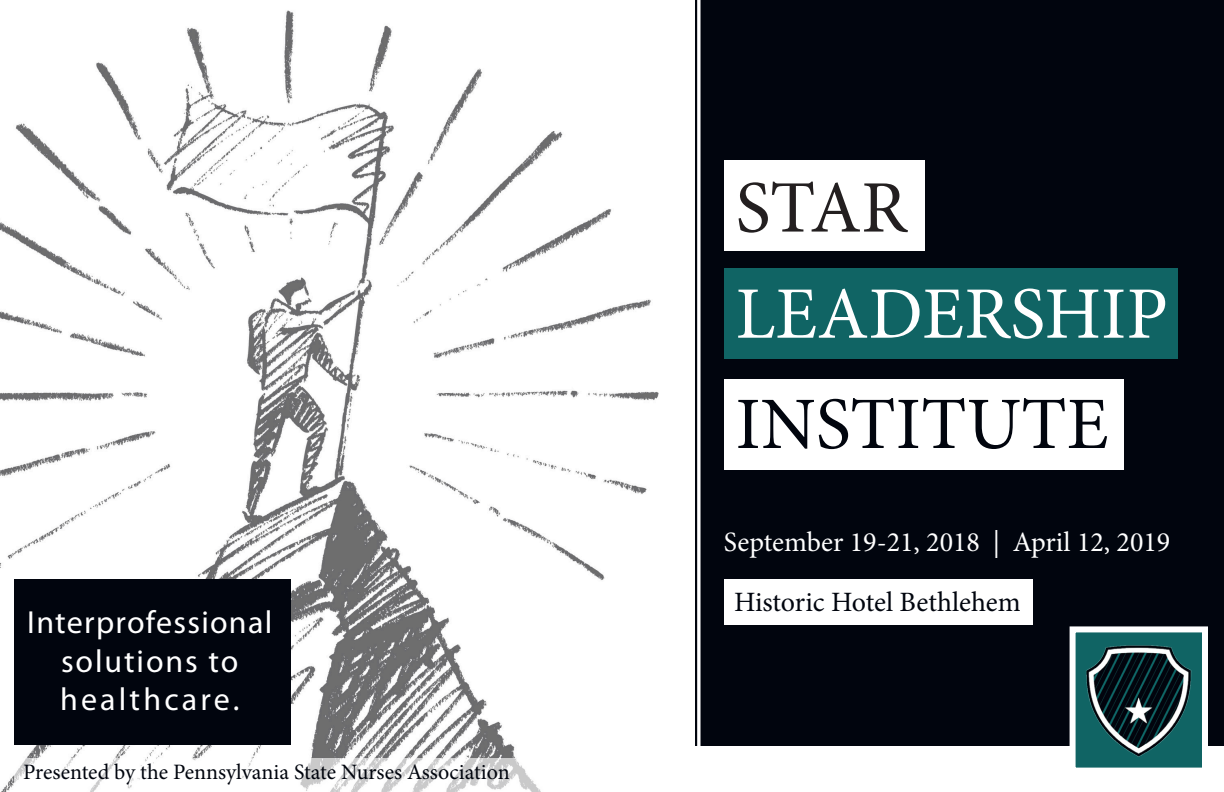
<style>
.page{position:relative;width:1224px;height:792px;background:#fff}
.page>*{position:absolute;margin:0;border:0;box-sizing:border-box;transform-origin:0 0}
.t1{font:74px "Minion Pro";color:#fff}
.t2{font:74px "Minion Pro";color:#01050e}
.t3{font:74px "Minion Pro";color:#231f20}
.t4{font:32px/38.4px "Myriad Pro";letter-spacing:.055em;color:#fff;text-align:center}
.t5{font:32px "Myriad Pro";letter-spacing:.1em;color:#fff}
.t6{font:28px "Minion Pro";color:#fff}
.t7{font:28px "Minion Pro";letter-spacing:-.005em;color:#01050e}
.t8{font:22px "Minion Pro";color:#01050e}
</style>
<div class="page">
<img style="left:0;top:0;width:696px;height:792px">
<svg style="left:14px;top:758px;width:663px;height:34px"></svg>
<div style="left:696px;top:0;width:528px;height:746px;background:#01050e"></div>
<div style="left:724px;top:160px;width:200px;height:91px;background:#fff"></div>
<div style="left:724px;top:268px;width:454px;height:91px;background:#106464"></div>
<div style="left:724px;top:379px;width:399px;height:90px;background:#fff"></div>
<div style="left:14px;top:580px;width:277px;height:165px;background:#01050e"></div>
<svg style="left:697px;top:0;width:4px;height:746px;background:#d4d5d6"></svg>
<hr style="left:691px;top:0;width:3px;height:792px;background:#fff">
<div style="left:724px;top:580px;width:308px;height:45px;background:#fff"></div>
<div style="left:1070px;top:626px;width:138px;height:148px;background:#106464;border:6px solid #fff"></div>
<img style="left:1086px;top:645px;width:106px;height:112px">
<p class="t4" style="left:27px;top:603px;width:247px">Interprofessional solutions to</p>
<p class="t5" style="left:60px;top:680px;width:181px">healthcare.</p>
<p class="t8" style="left:23px;top:757px;width:488px">Presented by the Pennsylvania State Nurses Association</p>
<p class="t3" style="left:736px;top:158px;width:173px">STAR</p>
<p class="t1" style="left:736px;top:265px;width:434px">LEADERSHIP</p>
<p class="t2" style="left:736px;top:375px;width:375px">INSTITUTE</p>
<p class="t6" style="left:724px;top:523px;width:448px">September 19-21, 2018 | April 12, 2019</p>
<p class="t7" style="left:734px;top:583px;width:288px">Historic Hotel Bethlehem</p>
</div>
